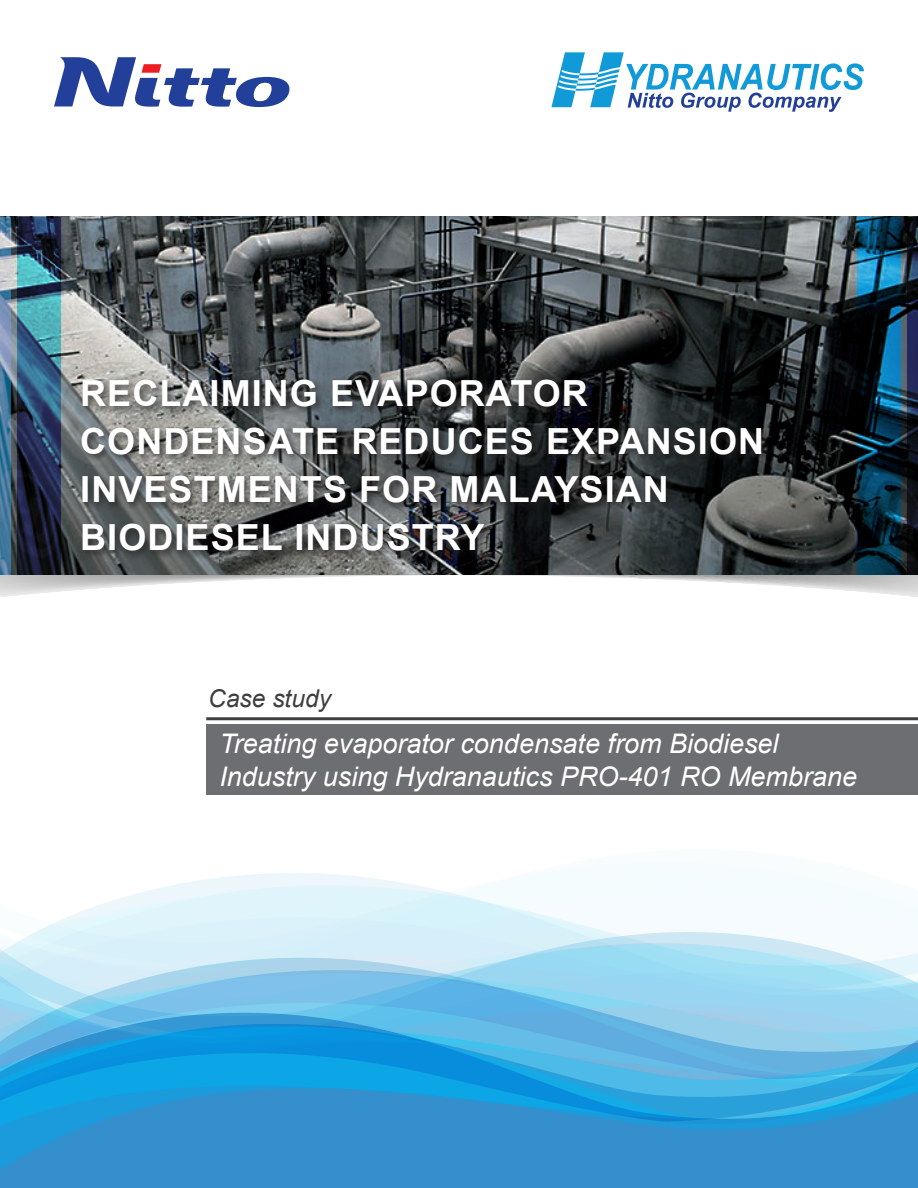
<style>
.page{position:relative;width:918px;height:1188px;background:#fff}
.page>*{position:absolute;margin:0;border:0;box-sizing:border-box;transform-origin:0 0}
.t1{font:700 36px/48px "Arial";letter-spacing:.03em;color:#fff}
.t2{font:italic 27px/32.4px "Arial";color:#fff}
.t3{font:italic 24.6px "Arial";color:#3e3e3f}
</style>
<div class="page">
<svg style="left:551px;top:52px;width:313px;height:60px"></svg>
<svg style="left:54px;top:57px;width:236px;height:50px"></svg>
<svg style="left:123px;top:873px;width:349px;height:25px"></svg>
<svg style="left:61px;top:898px;width:502px;height:22px;background:#e1f5fb"></svg>
<svg style="left:0;top:920px;width:918px;height:49px;fill:#d7f0fa"></svg>
<svg style="left:0;top:969px;width:918px;height:10px;background:#a6d9f0"></svg>
<svg style="left:0;top:979px;width:918px;height:43px;background:#84c9ec"></svg>
<div style="left:0;top:1152px;width:918px;height:36px;background:#358fcd"></div>
<svg style="left:0;top:1022px;width:918px;height:130px;background:#33a0db"></svg>
<svg style="left:0;top:574px;width:918px;height:23px"></svg>
<img style="left:10px;top:217px;width:898px;height:357px">
<div style="left:79px;top:376px;width:692px;height:184px;background:#231f20;opacity:.75"></div>
<div style="left:206px;top:724px;width:712px;height:71px;background:#6d6e71"></div>
<hr style="left:206px;top:717px;width:712px;height:3px;background:#3e3e3f">
<svg style="left:17px;top:217px;width:44px;height:357px;background:#2a4a64"></svg>
<svg style="left:857px;top:217px;width:44px;height:357px;background:#07374f"></svg>
<svg style="left:0;top:217px;width:10px;height:357px;background:#638bab"></svg>
<svg style="left:908px;top:217px;width:10px;height:357px;background:#13192c"></svg>
<p class="t1" style="left:80px;top:373px;width:685px">RECLAIMING EVAPORATOR<br>CONDENSATE REDUCES EXPANSION<br>INVESTMENTS FOR MALAYSIAN<br>BIODIESEL INDUSTRY</p>
<p class="t3" style="left:208px;top:689px;width:124px">Case study</p>
<p class="t2" style="left:219px;top:730px;width:639px">Treating evaporator condensate from Biodiesel<br>Industry using Hydranautics PRO-401 RO Membrane</p>
</div>
